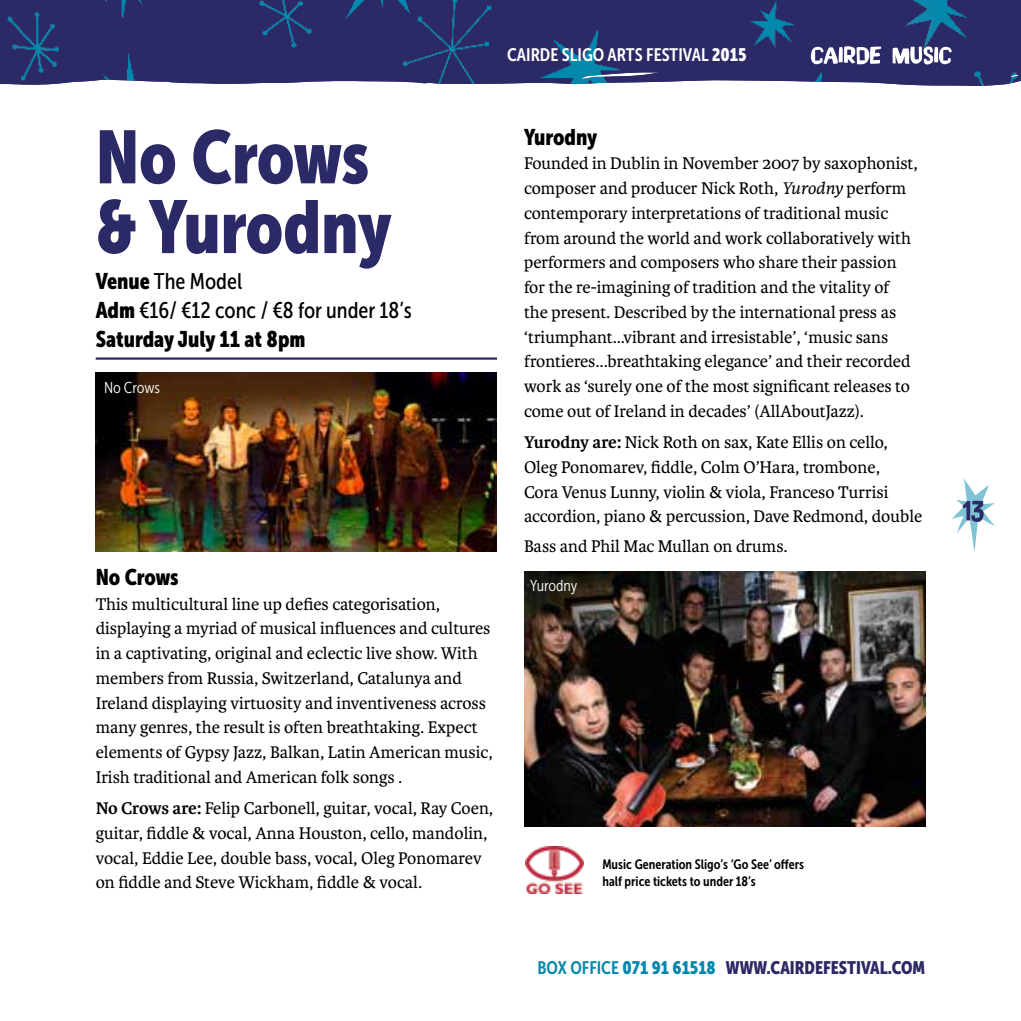
<style>
.page{position:relative;width:1021px;height:1021px;background:#fff}
.page>*{position:absolute;margin:0;border:0;box-sizing:border-box;transform-origin:0 0}
.t1{font:74.25px/69.8px "Museo Sans Cond 900";letter-spacing:-.005em;color:#2c2967}
.t2{font:22.5px/29.2px "Museo Sans Cond 500";color:#000}
.t3{font:22.5px "Museo Sans Cond 900";color:#000}
.t4{font:18px/24.8px "Karmina";color:#000}
.t5{font:18px "Museo Sans Cond 900";color:#2c2967}
.t6{font:18px "Museo Sans Cond 700";color:#fff}
.t7{font:15.75px "Museo Sans Cond 300";letter-spacing:-.005em;color:#fff}
.t8{font:13.5px/16.2px "Museo Sans Cond 700";color:#000}
.s1{font-family:"Museo Sans Cond 900"}
.s2{font-weight:700}
.s3{font-style:italic}
.s4{font-family:"Museo Sans Cond 700";color:#0088ac}
.s5{color:#0088ac}
</style>
<div class="page">
<img style="left:7px;top:0;width:1013px;height:86px">
<hr style="left:96px;top:357px;width:401px;height:3px;background:#2c2967">
<svg style="left:951px;top:478px;width:43px;height:73px"></svg>
<svg style="left:810px;top:46px;width:141px;height:18px"></svg>
<img style="left:96px;top:372px;width:401px;height:179px">
<img style="left:524px;top:571px;width:401px;height:255px">
<img style="left:525px;top:846px;width:59px;height:47px">
<p class="t6" style="left:507px;top:45px;width:241px">CAIRDE SLIGO ARTS FESTIVAL <span class="s1">2015</span></p>
<h1 class="t1" style="left:96px;top:122px;width:298px">No Crows &amp; Yurodny</h1>
<p class="t2" style="left:96px;top:266px;width:317px"><span class="s1">Venue</span> The Model<br><span class="s1">Adm</span> €16/ €12 conc / €8 for under 18’s</p>
<p class="t3" style="left:96px;top:326px;width:211px">Saturday July 11 at 8pm</p>
<p class="t7" style="left:104px;top:379px;width:57px">No Crows</p>
<p class="t3" style="left:96px;top:564px;width:84px">No Crows</p>
<p class="t4" style="left:96px;top:591px;width:398px">This multicultural line up defies categorisation, displaying a myriad of musical influences and cultures in a captivating, original and eclectic live show. With members from Russia, Switzerland, Catalunya and Ireland displaying virtuosity and inventiveness across many genres, the result is often breathtaking. Expect elements of Gypsy Jazz, Balkan, Latin American music, Irish traditional and American folk songs .</p>
<p class="t4" style="left:96px;top:796px;width:399px"><span class="s2">No Crows are:</span> Felip Carbonell, guitar, vocal, Ray Coen, guitar, fiddle &amp; vocal, Anna Houston, cello, mandolin, vocal, Eddie Lee, double bass, vocal, Oleg Ponomarev on fiddle and Steve Wickham, fiddle &amp; vocal.</p>
<p class="t3" style="left:524px;top:124px;width:75px">Yurodny</p>
<p class="t4" style="left:524px;top:151px;width:395px">Founded in Dublin in November 2007 by saxophonist, composer and producer Nick Roth, <span class="s3">Yurodny</span> perform contemporary interpretations of traditional music from around the world and work collaboratively with performers and composers who share their passion for the re-imagining of tradition and the vitality of the present. Described by the international press as ‘triumphant...vibrant and irresistable’, ‘music sans frontieres...breathtaking elegance’ and their recorded work as ‘surely one of the most significant releases to come out of Ireland in decades’ (AllAboutJazz).</p>
<p class="t4" style="left:524px;top:430px;width:400px"><span class="s2">Yurodny are:</span> Nick Roth on sax, Kate Ellis on cello, Oleg Ponomarev, fiddle, Colm O’Hara, trombone,<br>Cora Venus Lunny, violin &amp; viola, Franceso Turrisi accordion, piano &amp; percussion, Dave Redmond, double</p>
<p class="t4" style="left:524px;top:533px;width:265px">Bass and Phil Mac Mullan on drums.</p>
<p class="t7" style="left:530px;top:577px;width:49px">Yurodny</p>
<p class="t8" style="left:602px;top:856px;width:203px">Music Generation Sligo’s ‘Go See’ offers half price tickets to under 18’s</p>
<p class="t5" style="left:537px;top:956px;width:389px"><span class="s4">BOX OFFICE</span> <span class="s5">071 91 61518</span> WWW.CAIRDEFESTIVAL.COM</p>
</div>
